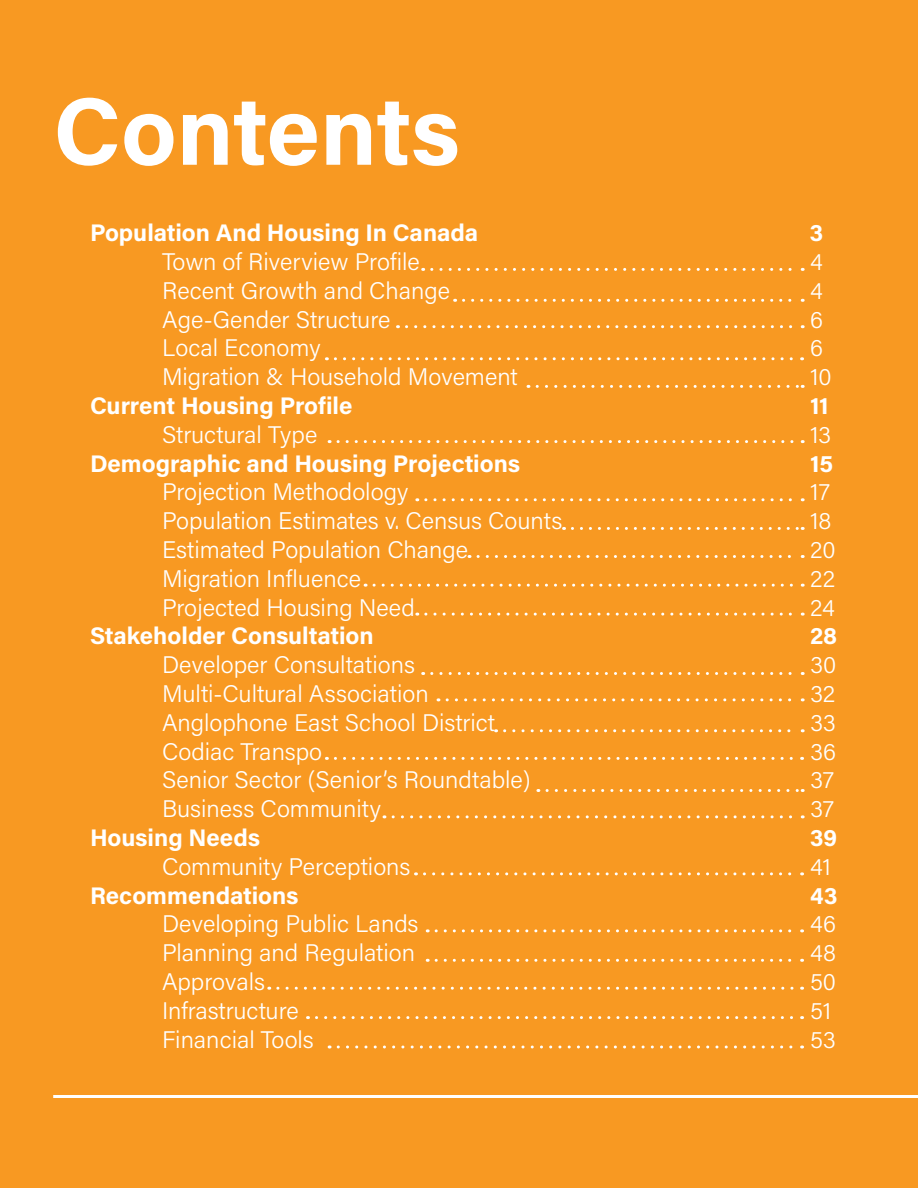
<style>
.page{position:relative;width:918px;height:1188px;background:#f89922}
.page>*{position:absolute;margin:0;border:0;box-sizing:border-box;transform-origin:0 0}
.t1{font:700 96px "Acumin Pro";letter-spacing:-.005em;color:#fff}
.t2{font:300 24px "Acumin Pro";color:#fff}
.t3{font:700 24px "Acumin Pro";color:#fff}
</style>
<div class="page">
<hr style="left:53px;top:1095px;width:865px;height:3px;background:#fff">
<svg style="left:432px;top:268px;width:371px;height:3px"></svg>
<svg style="left:432px;top:672px;width:371px;height:3px"></svg>
<svg style="left:406px;top:325px;width:397px;height:3px"></svg>
<svg style="left:505px;top:729px;width:298px;height:3px"></svg>
<svg style="left:338px;top:440px;width:465px;height:3px"></svg>
<svg style="left:464px;top:299px;width:339px;height:3px"></svg>
<svg style="left:447px;top:698px;width:356px;height:3px"></svg>
<svg style="left:335px;top:357px;width:468px;height:3px"></svg>
<svg style="left:335px;top:757px;width:468px;height:3px"></svg>
<svg style="left:537px;top:385px;width:266px;height:3px"></svg>
<svg style="left:547px;top:789px;width:256px;height:3px"></svg>
<svg style="left:393px;top:815px;width:410px;height:3px"></svg>
<svg style="left:424px;top:872px;width:379px;height:3px"></svg>
<svg style="left:436px;top:929px;width:367px;height:3px"></svg>
<svg style="left:436px;top:959px;width:367px;height:3px"></svg>
<svg style="left:278px;top:987px;width:525px;height:3px"></svg>
<svg style="left:316px;top:1016px;width:487px;height:3px"></svg>
<svg style="left:338px;top:1046px;width:465px;height:2px"></svg>
<svg style="left:426px;top:498px;width:377px;height:3px"></svg>
<svg style="left:572px;top:527px;width:231px;height:3px"></svg>
<svg style="left:478px;top:555px;width:325px;height:3px"></svg>
<svg style="left:374px;top:584px;width:429px;height:3px"></svg>
<svg style="left:426px;top:613px;width:377px;height:3px"></svg>
<h1 class="t1" style="left:53px;top:64px;width:408px">Contents</h1>
<p class="t3" style="left:90px;top:216px;width:390px">Population And Housing In Canada</p>
<p class="t3" style="left:810px;top:216px;width:15px">3</p>
<p class="t2" style="left:162px;top:245px;width:259px">Town of Riverview Profile</p>
<p class="t2" style="left:810px;top:245px;width:14px">4</p>
<p class="t2" style="left:162px;top:274px;width:290px">Recent Growth and Change</p>
<p class="t2" style="left:810px;top:274px;width:14px">4</p>
<p class="t2" style="left:162px;top:303px;width:230px">Age-Gender Structure</p>
<p class="t2" style="left:810px;top:303px;width:14px">6</p>
<p class="t2" style="left:162px;top:331px;width:160px">Local Economy</p>
<p class="t2" style="left:810px;top:331px;width:14px">6</p>
<p class="t2" style="left:162px;top:360px;width:357px">Migration &amp; Household Movement</p>
<p class="t2" style="left:810px;top:360px;width:23px">10</p>
<p class="t3" style="left:90px;top:389px;width:264px">Current Housing Profile</p>
<p class="t3" style="left:810px;top:389px;width:20px">11</p>
<p class="t2" style="left:162px;top:418px;width:157px">Structural Type</p>
<p class="t2" style="left:810px;top:418px;width:23px">13</p>
<p class="t3" style="left:90px;top:446px;width:432px">Demographic and Housing Projections</p>
<p class="t3" style="left:810px;top:446px;width:25px">15</p>
<p class="t2" style="left:162px;top:475px;width:248px">Projection Methodology</p>
<p class="t2" style="left:810px;top:475px;width:22px">17</p>
<p class="t2" style="left:162px;top:504px;width:402px">Population Estimates v. Census Counts</p>
<p class="t2" style="left:810px;top:504px;width:23px">18</p>
<p class="t2" style="left:162px;top:533px;width:308px">Estimated Population Change</p>
<p class="t2" style="left:810px;top:533px;width:27px">20</p>
<p class="t2" style="left:162px;top:562px;width:200px">Migration Influence</p>
<p class="t2" style="left:810px;top:562px;width:27px">22</p>
<p class="t2" style="left:162px;top:591px;width:254px">Projected Housing Need</p>
<p class="t2" style="left:810px;top:591px;width:26px">24</p>
<p class="t3" style="left:90px;top:619px;width:285px">Stakeholder Consultation</p>
<p class="t3" style="left:810px;top:619px;width:29px">28</p>
<p class="t2" style="left:162px;top:648px;width:255px">Developer Consultations</p>
<p class="t2" style="left:810px;top:648px;width:28px">30</p>
<p class="t2" style="left:162px;top:677px;width:268px">Multi-Cultural Association</p>
<p class="t2" style="left:810px;top:677px;width:27px">32</p>
<p class="t2" style="left:162px;top:706px;width:335px">Anglophone East School District</p>
<p class="t2" style="left:810px;top:706px;width:27px">33</p>
<p class="t2" style="left:162px;top:735px;width:162px">Codiac Transpo</p>
<p class="t2" style="left:810px;top:735px;width:28px">36</p>
<p class="t2" style="left:162px;top:763px;width:370px">Senior Sector (Senior’s Roundtable)</p>
<p class="t2" style="left:810px;top:763px;width:26px">37</p>
<p class="t2" style="left:162px;top:792px;width:221px">Business Community</p>
<p class="t2" style="left:810px;top:792px;width:26px">37</p>
<p class="t3" style="left:90px;top:821px;width:172px">Housing Needs</p>
<p class="t3" style="left:810px;top:821px;width:29px">39</p>
<p class="t2" style="left:162px;top:850px;width:250px">Community Perceptions</p>
<p class="t2" style="left:810px;top:850px;width:22px">41</p>
<p class="t3" style="left:90px;top:878px;width:210px">Recommendations</p>
<p class="t3" style="left:810px;top:878px;width:29px">43</p>
<p class="t2" style="left:162px;top:907px;width:258px">Developing Public Lands</p>
<p class="t2" style="left:810px;top:907px;width:27px">46</p>
<p class="t2" style="left:162px;top:936px;width:255px">Planning and Regulation</p>
<p class="t2" style="left:810px;top:936px;width:27px">48</p>
<p class="t2" style="left:162px;top:965px;width:105px">Approvals</p>
<p class="t2" style="left:810px;top:965px;width:28px">50</p>
<p class="t2" style="left:162px;top:994px;width:138px">Infrastructure</p>
<p class="t2" style="left:810px;top:994px;width:23px">51</p>
<p class="t2" style="left:162px;top:1023px;width:153px">Financial Tools</p>
<p class="t2" style="left:810px;top:1023px;width:27px">53</p>
</div>
